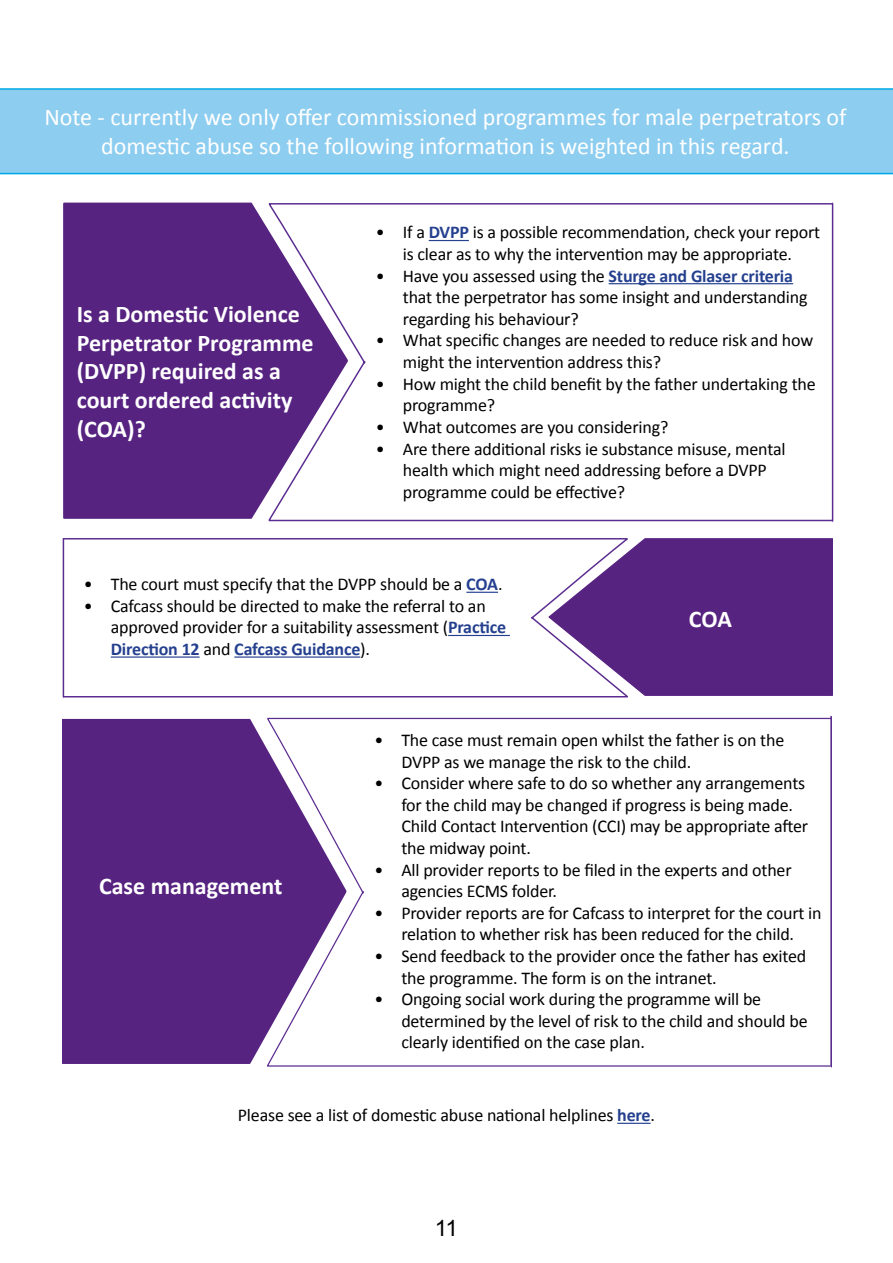
<style>
.page{position:relative;width:893px;height:1263px;background:#fff}
.page>*{position:absolute;margin:0;border:0;box-sizing:border-box;transform-origin:0 0}
.t1{font:24px/28.8px "Calibri";color:#fff;text-align:center}
.t2{font:700 24px/28.8px "Calibri";color:#fff}
.t3{font:22.5px "Arial";color:#000}
.t4{font:18px/21.6px "Calibri";letter-spacing:-.01em;color:#000}
.s1{font-weight:700;color:#25408f}
</style>
<div class="page">
<div style="left:62px;top:719px;width:205px;height:345px;background:#572381"></div>
<svg style="left:267px;top:717px;width:564px;height:350px"></svg>
<hr style="left:830px;top:716px;width:2px;height:350px;background:#5c2d91">
<hr style="left:617px;top:1123px;width:34px;height:1px;background:#25408f">
<div style="left:628px;top:538px;width:205px;height:158px;background:#572381"></div>
<svg style="left:63px;top:538px;width:565px;height:160px"></svg>
<hr style="left:63px;top:538px;width:1px;height:159px;background:#5c2d91">
<hr style="left:466px;top:592px;width:32px;height:1px;background:#25408f">
<hr style="left:448px;top:635px;width:62px;height:1px;background:#25408f">
<hr style="left:111px;top:656px;width:89px;height:2px;background:#25408f">
<hr style="left:234px;top:656px;width:126px;height:2px;background:#25408f">
<div style="left:64px;top:203px;width:205px;height:317px;background:#572381"></div>
<svg style="left:269px;top:202px;width:564px;height:320px"></svg>
<hr style="left:832px;top:203px;width:1px;height:318px;background:#5c2d91">
<hr style="left:429px;top:240px;width:40px;height:1px;background:#25408f">
<hr style="left:609px;top:283px;width:184px;height:1px;background:#25408f">
<div style="left:0;top:88px;width:893px;height:86px;background:#8dcdf0"></div>
<h1 class="t1" style="left:44px;top:102px;width:804px">Note - currently we only offer commissioned programmes for male perpetrators of domestic abuse so the following information is weighted in this regard.</h1>
<h1 class="t2" style="left:77px;top:299px;width:238px">Is a Domestic Violence<br>Perpetrator Programme (DVPP) required as a court ordered activity (COA)?</h1>
<p class="t4" style="left:376px;top:222px;width:446px;text-align:center">• If a <span class="s1">DVPP</span> is a possible recommendation, check your report is clear as to why the intervention may be appropriate.</p>
<p class="t4" style="left:403px;top:265px;width:406px;text-indent:-27px">• Have you assessed using the <span class="s1">Sturge and Glaser criteria </span>that the perpetrator has some insight and understanding regarding his behaviour?</p>
<p class="t4" style="left:403px;top:330px;width:412px;text-indent:-27px">• What specific changes are needed to reduce risk and how might the intervention address this?</p>
<p class="t4" style="left:403px;top:373px;width:414px;text-indent:-27px">• How might the child benefit by the father undertaking the programme?</p>
<p class="t4" style="left:376px;top:416px;width:294px">• What outcomes are you considering?</p>
<p class="t4" style="left:403px;top:438px;width:384px;text-indent:-27px">• Are there additional risks ie substance misuse, mental health which might need addressing before a DVPP programme could be effective?</p>
<p class="t4" style="left:84px;top:573px;width:420px">• The court must specify that the DVPP should be a <span class="s1">COA</span>.</p>
<p class="t4" style="left:111px;top:595px;width:397px;text-indent:-27px">• Cafcass should be directed to make the referral to an approved provider for a suitability assessment (<span class="s1">Practice<br>Direction 12</span> and <span class="s1">Cafcass Guidance</span>).</p>
<h1 class="t2" style="left:689px;top:604px;width:44px">COA</h1>
<h1 class="t2" style="left:99px;top:872px;width:185px">Case management</h1>
<p class="t4" style="left:401px;top:729px;width:384px;text-indent:-27px">• The case must remain open whilst the father is on the<br>DVPP as we manage the risk to the child.</p>
<p class="t4" style="left:401px;top:772px;width:408px;text-indent:-27px">• Consider where safe to do so whether any arrangements for the child may be changed if progress is being made.<br>Child Contact Intervention (CCI) may be appropriate after the midway point.</p>
<p class="t4" style="left:401px;top:859px;width:392px;text-indent:-27px">• All provider reports to be filed in the experts and other agencies ECMS folder.</p>
<p class="t4" style="left:374px;top:902px;width:449px;text-align:center">• Provider reports are for Cafcass to interpret for the court in relation to whether risk has been reduced for the child.</p>
<p class="t4" style="left:401px;top:945px;width:406px;text-indent:-27px">• Send feedback to the provider once the father has exited the programme. The form is on the intranet.</p>
<p class="t4" style="left:401px;top:988px;width:408px;text-indent:-27px">• Ongoing social work during the programme will be determined by the level of risk to the child and should be clearly identified on the case plan.</p>
<p class="t4" style="left:238px;top:1104px;width:419px">Please see a list of domestic abuse national helplines <span class="s1">here</span>.</p>
<p class="t3" style="left:435px;top:1213px;width:25px">11</p>
</div>
